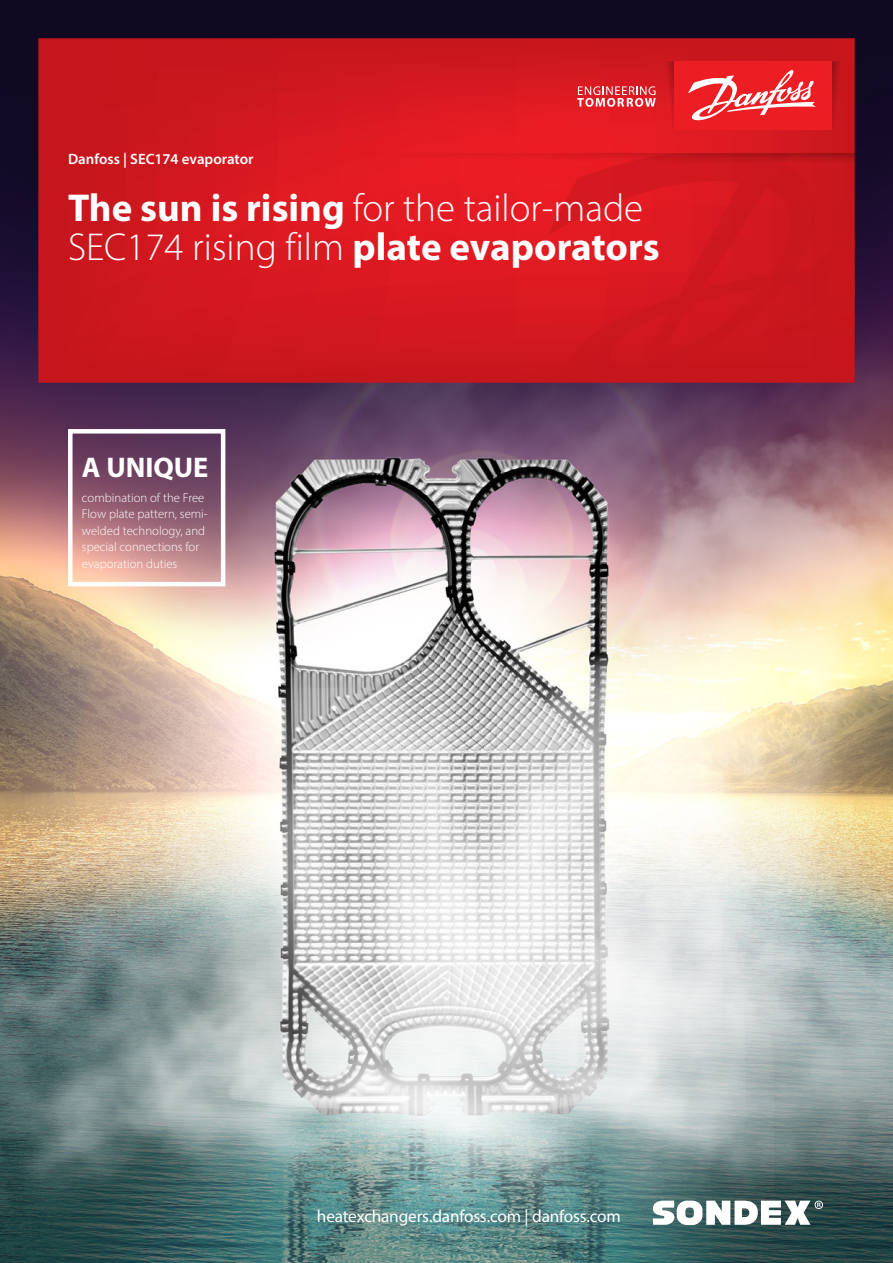
<style>
.page{position:relative;width:893px;height:1263px;background:#fff}
.page>*{position:absolute;margin:0;border:0;box-sizing:border-box;transform-origin:0 0}
.Front_page__Headline{font:300 39px/39px "Myriad Pro";color:#fff}
.t1{font:700 28.5px "Myriad Pro";color:#fff}
.t2{font:17.25px "Myriad Pro";letter-spacing:-.015em;color:#fff}
.Front_page__Document{font:600 15px "Myriad Pro";color:#fff}
.Free_Flow_general_pa{font:300 12.75px/16.5px "Myriad Pro";color:#fff}
.s1{font-weight:700}
</style>
<div class="page">
<img style="left:0;top:0;width:893px;height:1263px">
<svg style="left:38px;top:38px;width:817px;height:345px;background:#d2181f"></svg>
<svg style="left:547px;top:166px;width:308px;height:217px;background:#d0171e"></svg>
<svg style="left:832px;top:61px;width:12px;height:69px"></svg>
<svg style="left:358px;top:153px;width:497px;height:13px;background:#d4181f"></svg>
<div style="left:674px;top:61px;width:158px;height:69px;background:#ed1d24"></div>
<svg style="left:577px;top:61px;width:97px;height:69px;background:#dd2d34"></svg>
<svg style="left:688px;top:70px;width:128px;height:51px"></svg>
<div style="left:68px;top:429px;width:157px;height:157px;border:4px solid #fff"></div>
<svg style="left:653px;top:1200px;width:170px;height:25px"></svg>
<p class="Front_page__Document" style="left:68px;top:150px;width:187px">Danfoss | SEC174 evaporator</p>
<p class="Front_page__Headline" style="left:68px;top:188px;width:593px"><span class="s1">The sun is rising</span> for the tailor-made<br>SEC174 rising film <span class="s1">plate evaporators</span></p>
<p class="t1" style="left:82px;top:448px;width:128px">A UNIQUE</p>
<p class="Free_Flow_general_pa" style="left:82px;top:489px;width:127px">combination of the Free<br>Flow plate pattern, semi&shy;welded technology, and special connections for evaporation duties</p>
<p class="t2" style="left:317px;top:1206px;width:305px">heatexchangers.danfoss.com | danfoss.com</p>
</div>
